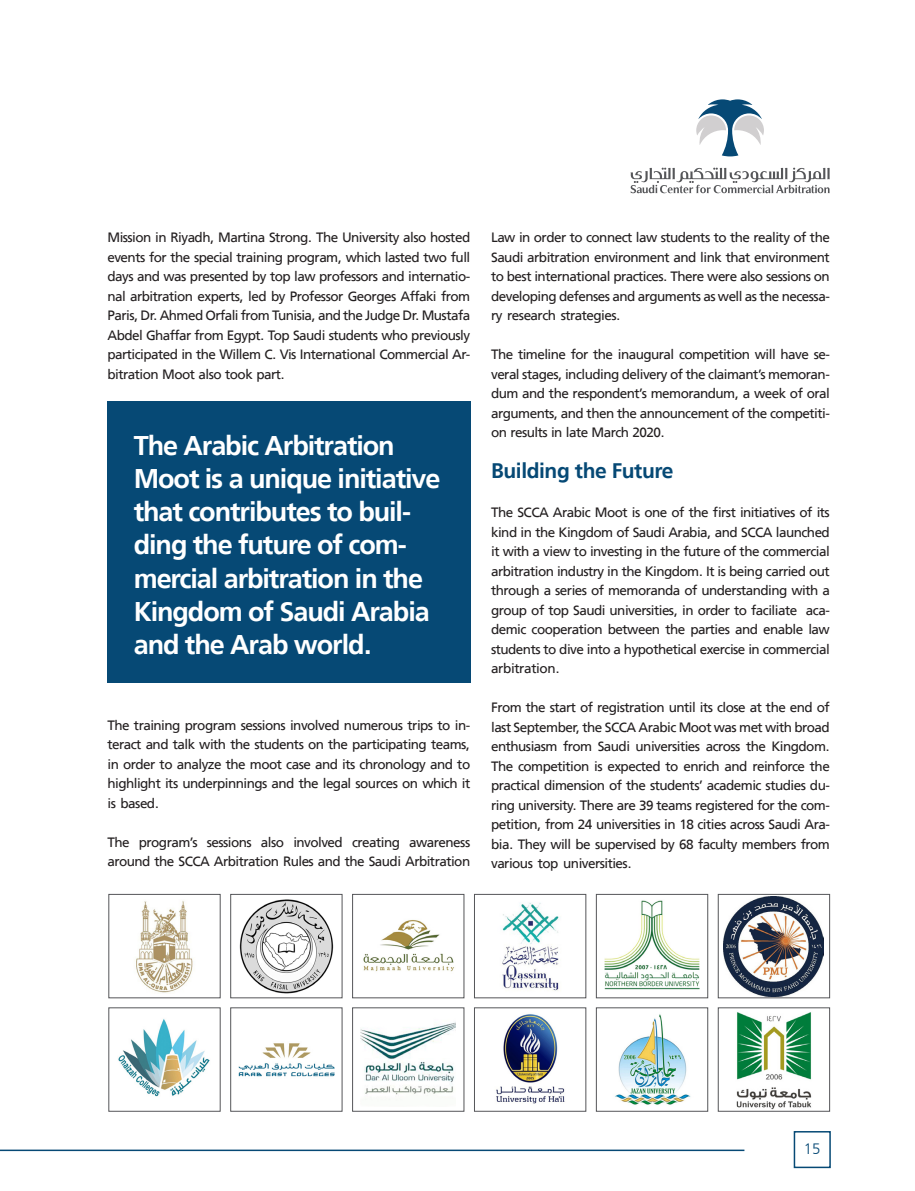
<style>
.page{position:relative;width:915px;height:1191px;background:#fff}
.page>*{position:absolute;margin:0;border:0;box-sizing:border-box;transform-origin:0 0}
.t1{font:700 27px/33px "Frutiger LT Arabic 65";letter-spacing:-.04em;color:#fff}
.t2{font:700 21px "Frutiger LT Arabic 65";letter-spacing:-.02em;color:#064975}
.t3{font:300 15px "Frutiger LT Arabic 45";color:#064975}
.t4{font:13.5px/19.5px "Frutiger LT Arabic 55 Roman";letter-spacing:-.04em;color:#231f20;text-align:justify}
</style>
<div class="page">
<svg style="left:696px;top:99px;width:67px;height:57px"></svg>
<svg style="left:630px;top:168px;width:199px;height:25px"></svg>
<div style="left:793px;top:1131px;width:37px;height:37px;border:2px solid #064975"></div>
<hr style="left:0;top:1149px;width:744px;height:2px;background:#064975">
<div style="left:107px;top:401px;width:363px;height:282px;background:#064975"></div>
<img style="left:723px;top:896px;width:100px;height:100px">
<div style="left:717px;top:894px;width:112px;height:104px;border:1px solid #555659"></div>
<img style="left:363px;top:920px;width:91px;height:52px">
<div style="left:352px;top:894px;width:112px;height:104px;border:1px solid #555659"></div>
<img style="left:604px;top:900px;width:95px;height:90px">
<div style="left:596px;top:894px;width:111px;height:104px;border:1px solid #555659"></div>
<img style="left:239px;top:899px;width:95px;height:94px">
<div style="left:230px;top:894px;width:112px;height:104px;border:1px solid #555659"></div>
<img style="left:502px;top:903px;width:57px;height:88px">
<div style="left:474px;top:894px;width:111px;height:104px;border:1px solid #555659"></div>
<img style="left:136px;top:901px;width:57px;height:92px">
<div style="left:109px;top:894px;width:111px;height:104px;border:1px solid #555659"></div>
<img style="left:736px;top:1012px;width:76px;height:97px">
<div style="left:717px;top:1007px;width:112px;height:104px;border:1px solid #555659"></div>
<img style="left:361px;top:1022px;width:94px;height:73px">
<div style="left:352px;top:1007px;width:112px;height:104px;border:1px solid #555659"></div>
<img style="left:615px;top:1014px;width:76px;height:91px">
<div style="left:596px;top:1007px;width:111px;height:104px;border:1px solid #555659"></div>
<img style="left:238px;top:1043px;width:96px;height:34px">
<div style="left:230px;top:1007px;width:112px;height:104px;border:1px solid #555659"></div>
<img style="left:496px;top:1014px;width:69px;height:90px">
<div style="left:474px;top:1007px;width:111px;height:104px;border:1px solid #555659"></div>
<img style="left:118px;top:1019px;width:92px;height:78px">
<p class="t4" style="left:107px;top:228px;width:364px">Mission in Riyadh, Martina Strong. The University also hosted events for the special training program, which lasted two full days and was presented by top law professors and internatio&shy;nal arbitration experts, led by Professor Georges Affaki from Paris, Dr. Ahmed Orfali from Tunisia, and the Judge Dr. Mustafa Abdel Ghaffar from Egypt. Top Saudi students who previously participated in the Willem C. Vis International Commercial Ar&shy;bitration Moot also took part.</p>
<p class="t1" style="left:134px;top:429px;width:308px">The Arabic Arbitration<br>Moot is a unique initiative that contributes to buil&shy;ding the future of com&shy;mercial arbitration in the<br>Kingdom of Saudi Arabia and the Arab world.</p>
<p class="t4" style="left:107px;top:715px;width:364px">The training program sessions involved numerous trips to in&shy;teract and talk with the students on the participating teams, in order to analyze the moot case and its chronology and to highlight its underpinnings and the legal sources on which it is based.</p>
<p class="t4" style="left:107px;top:832px;width:364px">The program’s sessions also involved creating awareness around the SCCA Arbitration Rules and the Saudi Arbitration</p>
<p class="t4" style="left:491px;top:228px;width:340px">Law in order to connect law students to the reality of the Saudi arbitration environment and link that environment to best international practices. There were also sessions on developing defenses and arguments as well as the necessa&shy;ry research strategies.</p>
<p class="t4" style="left:491px;top:345px;width:340px">The timeline for the inaugural competition will have se&shy;veral stages, including delivery of the claimant’s memoran&shy;dum and the respondent’s memorandum, a week of oral arguments, and then the announcement of the competiti&shy;on results in late March 2020.</p>
<p class="t2" style="left:491px;top:453px;width:184px">Building the Future</p>
<p class="t4" style="left:491px;top:502px;width:340px">The SCCA Arabic Moot is one of the first initiatives of its kind in the Kingdom of Saudi Arabia, and SCCA launched it with a view to investing in the future of the commercial arbitration industry in the Kingdom. It is being carried out through a series of memoranda of understanding with a group of top Saudi universities, in order to faciliate aca&shy;demic cooperation between the parties and enable law students to dive into a hypothetical exercise in commercial arbitration.</p>
<p class="t4" style="left:491px;top:697px;width:340px">From the start of registration until its close at the end of last September, the SCCA Arabic Moot was met with broad enthusiasm from Saudi universities across the Kingdom.<br>The competition is expected to enrich and reinforce the practical dimension of the students’ academic studies du&shy;ring university. There are 39 teams registered for the com&shy;petition, from 24 universities in 18 cities across Saudi Ara&shy;bia. They will be supervised by 68 faculty members from various top universities.</p>
<p class="t3" style="left:803px;top:1137px;width:18px">15</p>
</div>
